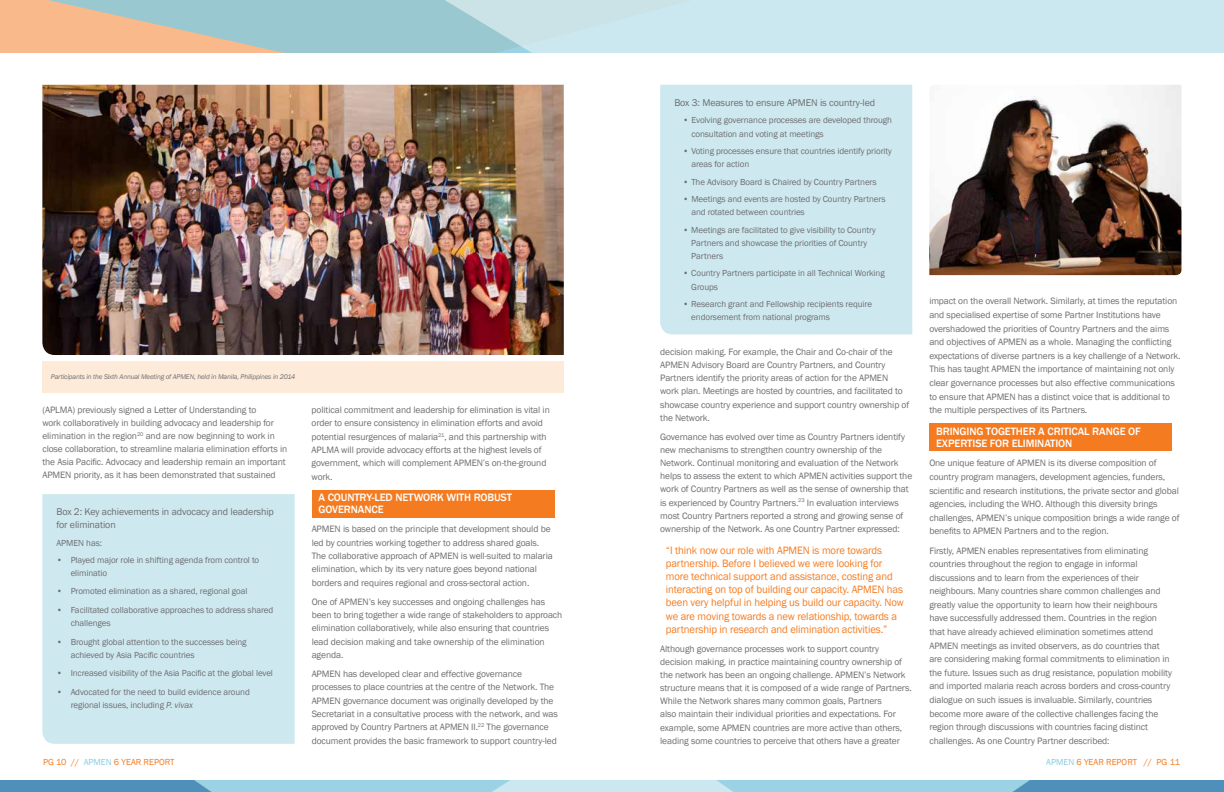
<style>
.page{position:relative;width:1224px;height:792px;background:#fff}
.page>*{position:absolute;margin:0;border:0;box-sizing:border-box;transform-origin:0 0}
.t1{font:11px/13.2px "Franklin Gothic";letter-spacing:-.01em;color:#f47b20}
.t2{font:500 11px/12px "Franklin Gothic";letter-spacing:-.01em;color:#fff}
.t3{font:10px/13px "Franklin Gothic";letter-spacing:-.01em;color:#6d6e71}
.t4{font:9.5px/13.6px "Franklin Gothic";letter-spacing:-.01em;color:#6d6e71}
.t5{font:9px/13.2px "Franklin Gothic";letter-spacing:-.01em;color:#6d6e71}
.t6{font:9px "Franklin Gothic";color:#f47b20}
.t7{font:italic 7px "Franklin Gothic";letter-spacing:-.02em;color:#6d6e71}
.s1{font-style:italic}
.s2{color:#88cbdf}
</style>
<div class="page">
<svg style="left:0;top:0;width:402px;height:53px;fill:#9ac8d1"></svg>
<svg style="left:402px;top:0;width:822px;height:53px;fill:#cbe8f1"></svg>
<svg style="left:0;top:780px;width:1224px;height:12px"></svg>
<div style="left:312px;top:490px;width:242px;height:27px;background:#f47b20"></div>
<div style="left:929px;top:423px;width:243px;height:28px;background:#f47b20"></div>
<div style="left:42px;top:494px;width:253px;height:250px;background:#cee8ef"></div>
<div style="left:660px;top:85px;width:252px;height:249px;background:#cee8ef"></div>
<img style="left:42px;top:85px;width:522px;height:270px">
<div style="left:42px;top:361px;width:522px;height:32px;background:#feead9"></div>
<img style="left:929px;top:85px;width:252px;height:190px">
<p class="t7" style="left:51px;top:372px;width:246px">Participants in the Sixth Annual Meeting of APMEN, held in Manila, Philippines in 2014</p>
<p class="t4" style="left:42px;top:404px;width:246px;line-height:13px">(APLMA) previously signed a Letter of Understanding to<br>work collaboratively in building advocacy and leadership for elimination in the region<sup>20</sup> and are now beginning to work in close collaboration, to streamline malaria elimination efforts in the Asia Pacific. Advocacy and leadership remain an important APMEN priority, as it has been demonstrated that sustained</p>
<p class="t4" style="left:312px;top:404px;width:240px;line-height:13.3px">political commitment and leadership for elimination is vital in order to ensure consistency in elimination efforts and avoid potential resurgences of malaria<sup>21</sup>, and this partnership with APLMA will provide advocacy efforts at the highest levels of government, which will complement APMEN’s on-the-ground work.</p>
<p class="t2" style="left:319px;top:492px;width:195px">A COUNTRY-LED NETWORK WITH ROBUST<br>GOVERNANCE</p>
<p class="t4" style="left:312px;top:523px;width:243px;line-height:13.3px">APMEN is based on the principle that development should be led by countries working together to address shared goals.<br>The collaborative approach of APMEN is well-suited to malaria elimination, which by its very nature goes beyond national borders and requires regional and cross-sectoral action.</p>
<p class="t4" style="left:312px;top:595px;width:252px;line-height:13.3px">One of APMEN’s key successes and ongoing challenges has been to bring together a wide range of stakeholders to approach elimination collaboratively, while also ensuring that countries lead decision making and take ownership of the elimination agenda.</p>
<p class="t4" style="left:312px;top:668px;width:248px;line-height:13.3px">APMEN has developed clear and effective governance processes to place countries at the centre of the Network. The APMEN governance document was originally developed by the Secretariat in a consultative process with the network, and was approved by Country Partners at APMEN II.<sup>22</sup> The governance document provides the basic framework to support country-led</p>
<p class="t3" style="left:57px;top:506px;width:219px">Box 2: Key achievements in advocacy and leadership for elimination</p>
<p class="t5" style="left:57px;top:536px;width:47px">APMEN has:</p>
<p class="t5" style="left:71px;top:554px;width:190px;text-indent:-14px">• Played major role in shifting agenda from control to eliminatio</p>
<p class="t5" style="left:57px;top:585px;width:193px">• Promoted elimination as a shared, regional goal</p>
<p class="t5" style="left:71px;top:604px;width:204px;text-indent:-14px">• Facilitated collaborative approaches to address shared challenges</p>
<p class="t5" style="left:71px;top:635px;width:177px;text-indent:-14px">• Brought global attention to the successes being achieved by Asia Pacific countries</p>
<p class="t5" style="left:57px;top:667px;width:218px">• Increased visibility of the Asia Pacific at the global level</p>
<p class="t5" style="left:71px;top:686px;width:181px;text-indent:-14px">• Advocated for the need to build evidence around regional issues, including <span class="s1">P. vivax</span></p>
<p class="t3" style="left:674px;top:96px;width:202px">Box 3: Measures to ensure APMEN is country-led</p>
<p class="t5" style="left:691px;top:114px;width:202px;text-indent:-8px">• Evolving governance processes are developed through consultation and voting at meetings</p>
<p class="t5" style="left:691px;top:145px;width:202px;text-indent:-8px">• Voting processes ensure that countries identify priority areas for action</p>
<p class="t5" style="left:683px;top:175px;width:195px">• The Advisory Board is Chaired by Country Partners</p>
<p class="t5" style="left:691px;top:193px;width:196px;text-indent:-8px">• Meetings and events are hosted by Country Partners and rotated between countries</p>
<p class="t5" style="left:691px;top:223px;width:186px;text-indent:-8px">• Meetings are facilitated to give visibility to Country<br>Partners and showcase the priorities of Country<br>Partners</p>
<p class="t5" style="left:691px;top:267px;width:195px;text-indent:-8px">• Country Partners participate in all Technical Working<br>Groups</p>
<p class="t5" style="left:691px;top:298px;width:182px;text-indent:-8px">• Research grant and Fellowship recipients require endorsement from national programs</p>
<p class="t4" style="left:660px;top:345px;width:251px;line-height:13.2px">decision making. For example, the Chair and Co-chair of the APMEN Advisory Board are Country Partners, and Country Partners identify the priority areas of action for the APMEN work plan. Meetings are hosted by countries, and facilitated to showcase country experience and support country ownership of the Network.</p>
<p class="t4" style="left:660px;top:430px;width:254px;line-height:13.2px">Governance has evolved over time as Country Partners identify new mechanisms to strengthen country ownership of the Network. Continual monitoring and evaluation of the Network helps to assess the extent to which APMEN activities support the work of Country Partners as well as the sense of ownership that is experienced by Country Partners.<sup>23</sup> In evaluation interviews most Country Partners reported a strong and growing sense of ownership of the Network. As one Country Partner expressed:</p>
<p class="t1" style="left:666px;top:544px;width:239px">“I think now our role with APMEN is more towards partnership. Before I believed we were looking for more technical support and assistance, costing and interacting on top of building our capacity. APMEN has been very helpful in helping us build our capacity. Now we are moving towards a new relationship, towards a partnership in research and elimination activities.”</p>
<p class="t4" style="left:660px;top:642px;width:253px;line-height:13.2px">Although governance processes work to support country decision making, in practice maintaining country ownership of the network has been an ongoing challenge. APMEN’s Network structure means that it is composed of a wide range of Partners.<br>While the Network shares many common goals, Partners<br>also maintain their individual priorities and expectations. For example, some APMEN countries are more active than others, leading some countries to perceive that others have a greater</p>
<p class="t4" style="left:929px;top:295px;width:253px">impact on the overall Network. Similarly, at times the reputation and specialised expertise of some Partner Institutions have overshadowed the priorities of Country Partners and the aims and objectives of APMEN as a whole. Managing the conflicting expectations of diverse partners is a key challenge of a Network.<br>This has taught APMEN the importance of maintaining not only clear governance processes but also effective communications to ensure that APMEN has a distinct voice that is additional to the multiple perspectives of its Partners.</p>
<p class="t2" style="left:936px;top:426px;width:206px">BRINGING TOGETHER A CRITICAL RANGE OF<br>EXPERTISE FOR ELIMINATION</p>
<p class="t4" style="left:929px;top:457px;width:252px">One unique feature of APMEN is its diverse composition of country program managers, development agencies, funders, scientific and research institutions, the private sector and global agencies, including the WHO. Although this diversity brings challenges, APMEN’s unique composition brings a wide range of benefits to APMEN Partners and to the region.</p>
<p class="t4" style="left:929px;top:544px;width:244px">Firstly, APMEN enables representatives from eliminating countries throughout the region to engage in informal discussions and to learn from the experiences of their neighbours. Many countries share common challenges and greatly value the opportunity to learn how their neighbours have successfully addressed them. Countries in the region that have already achieved elimination sometimes attend APMEN meetings as invited observers, as do countries that are considering making formal commitments to elimination in the future. Issues such as drug resistance, population mobility and imported malaria reach across borders and cross-country dialogue on such issues is invaluable. Similarly, countries become more aware of the collective challenges facing the region through discussions with countries facing distinct challenges. As one Country Partner described:</p>
<p class="t6" style="left:43px;top:757px;width:133px">PG 10 // <span class="s2">APMEN</span> 6 YEAR REPORT</p>
<p class="t6" style="left:1046px;top:757px;width:135px"><span class="s2">APMEN</span> 6 YEAR REPORT // PG 11</p>
</div>
